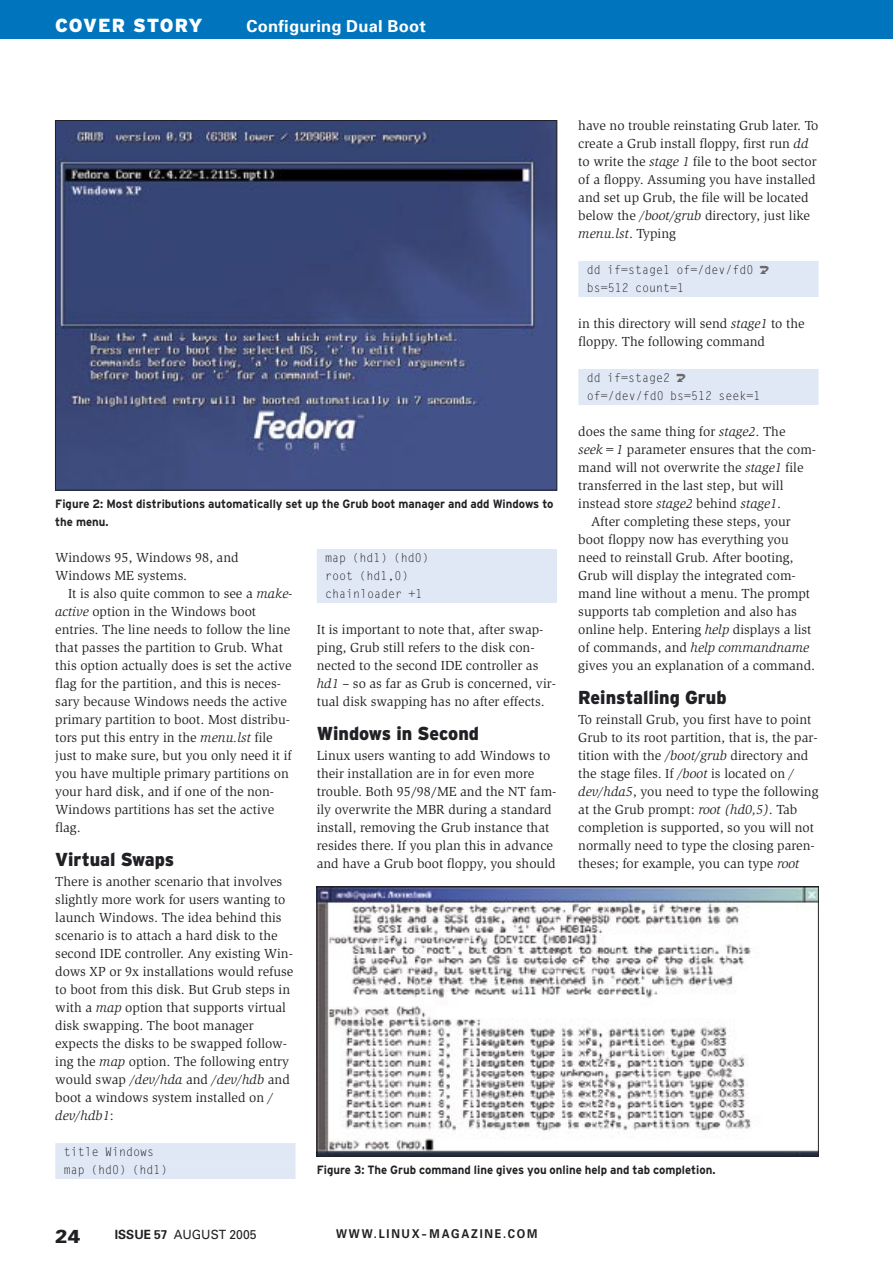
<style>
.page{position:relative;width:893px;height:1263px;background:#fff}
.page>*{position:absolute;margin:0;border:0;box-sizing:border-box;transform-origin:0 0}
.t1{font:900 18.9px "Interstate";letter-spacing:.035em;color:#fff}
.t2{font:900 18.9px "Univers";color:#212125}
._19_ZT{font:900 18.75px "Interstate";color:#212125;scale:.95 1}
.t3{font:700 16.5px "Univers";letter-spacing:.015em;color:#fff}
._11_L_ohne{font:13.5px/18px "Slimbach";color:#212125}
._10_L{font:13.5px/18px "Slimbach";color:#212125}
.t4{font:12.75px "Univers";color:#212125;scale:.95 1}
._15_Li{font:12.15px "Gothic Looser";color:#212125;scale:.96 1}
.t5{font:700 12.15px "Univers";letter-spacing:.16em;color:#212125;scale:.9 1}
._50_B{font:700 12px/18px "Interstate";color:#212125;scale:.95 1}
.s1{font-style:italic}
.s2{font-weight:700}
</style>
<div class="page">
<div style="left:55px;top:1143px;width:241px;height:18px;background:#e1e8f5"></div>
<div style="left:55px;top:1161px;width:241px;height:18px;background:#e1e8f5"></div>
<div style="left:317px;top:549px;width:240px;height:18px;background:#e1e8f5"></div>
<div style="left:317px;top:567px;width:240px;height:18px;background:#e1e8f5"></div>
<div style="left:317px;top:585px;width:240px;height:18px;background:#e1e8f5"></div>
<div style="left:578px;top:261px;width:241px;height:18px;background:#e1e8f5"></div>
<div style="left:578px;top:279px;width:241px;height:18px;background:#e1e8f5"></div>
<div style="left:578px;top:369px;width:241px;height:18px;background:#e1e8f5"></div>
<div style="left:578px;top:387px;width:241px;height:18px;background:#e1e8f5"></div>
<img style="left:319px;top:888px;width:498px;height:266px">
<div style="left:317px;top:886px;width:502px;height:270px;border:1px solid #212125"></div>
<img style="left:57px;top:122px;width:498px;height:366px">
<div style="left:0;top:0;width:893px;height:38px;background:#0075bd"></div>
<h1 class="t1" style="left:55px;top:15px;width:149px">COVER STORY</h1>
<p class="t3" style="left:247px;top:16px;width:181px">Configuring Dual Boot</p>
<p class="_11_L_ohne" style="left:578px;top:117px;width:242px">have no trouble reinstating Grub later. To create a Grub install floppy, first run <span class="s1">dd </span>to write the <span class="s1">stage 1</span> file to the boot sector of a floppy. Assuming you have installed and set up Grub, the file will be located below the <span class="s1">/boot/grub</span> directory, just like <span class="s1">menu.lst</span>. Typing</p>
<p class="_15_Li" style="left:587px;top:262px;width:175px">dd if=stage1 of=/dev/fd0</p>
<p class="_15_Li" style="left:587px;top:280px;width:103px">bs=512 count=1</p>
<p class="_11_L_ohne" style="left:578px;top:315px;width:228px">in this directory will send <span class="s1">stage1</span> to the floppy. The following command</p>
<p class="_15_Li" style="left:587px;top:370px;width:88px">dd if=stage2</p>
<p class="_15_Li" style="left:587px;top:388px;width:182px">of=/dev/fd0 bs=512 seek=1</p>
<p class="_11_L_ohne" style="left:578px;top:423px;width:239px">does the same thing for <span class="s1">stage2</span>. The <span class="s1">seek=1</span> parameter ensures that the com&shy;mand will not overwrite the <span class="s1">stage1</span> file transferred in the last step, but will instead store <span class="s1">stage2</span> behind <span class="s1">stage1</span>.</p>
<p class="_10_L" style="left:578px;top:513px;width:238px;text-indent:13px">After completing these steps, your boot floppy now has everything you need to reinstall Grub. After booting, Grub will display the integrated com&shy;mand line without a menu. The prompt supports tab completion and also has online help. Entering <span class="s1">help</span> displays a list of commands, and <span class="s1">help commandname </span>gives you an explanation of a command.</p>
<p class="_19_ZT" style="left:578px;top:687px;width:158px">Reinstalling Grub</p>
<p class="_11_L_ohne" style="left:578px;top:711px;width:242px">To reinstall Grub, you first have to point Grub to its root partition, that is, the par&shy;tition with the <span class="s1">/boot/grub</span> directory and the stage files. If <span class="s1">/boot</span> is located on <span class="s1">/ dev/hda5</span>, you need to type the following at the Grub prompt: <span class="s1">root (hd0,5)</span>. Tab completion is supported, so you will not normally need to type the closing paren&shy;theses; for example, you can type <span class="s1">root</span></p>
<p class="_50_B" style="left:55px;top:495px;width:526px">Figure 2: Most distributions automatically set up the Grub boot manager and add Windows to the menu.</p>
<p class="_11_L_ohne" style="left:55px;top:549px;width:185px">Windows 95, Windows 98, and<br>Windows ME systems.</p>
<p class="_10_L" style="left:55px;top:585px;width:238px;text-indent:13px">It is also quite common to see a <span class="s1">make&shy;active</span> option in the Windows boot entries. The line needs to follow the line that passes the partition to Grub. What this option actually does is set the active flag for the partition, and this is neces&shy;sary because Windows needs the active primary partition to boot. Most distribu&shy;tors put this entry in the <span class="s1">menu.lst</span> file just to make sure, but you only need it if you have multiple primary partitions on your hard disk, and if one of the non-Windows partitions has set the active flag.</p>
<p class="_19_ZT" style="left:55px;top:849px;width:127px">Virtual Swaps</p>
<p class="_11_L_ohne" style="left:55px;top:873px;width:240px">There is another scenario that involves slightly more work for users wanting to launch Windows. The idea behind this scenario is to attach a hard disk to the second IDE controller. Any existing Win&shy;dows XP or 9x installations would refuse to boot from this disk. But Grub steps in with a <span class="s1">map</span> option that supports virtual disk swapping. The boot manager expects the disks to be swapped follow&shy;ing the <span class="s1">map</span> option. The following entry would swap <span class="s1">/dev/hda</span> and <span class="s1">/dev/hdb</span> and boot a windows system installed on <span class="s1">/ dev/hdb1</span>:</p>
<p class="_15_Li" style="left:64px;top:1144px;width:96px">title Windows</p>
<p class="_15_Li" style="left:64px;top:1162px;width:109px">map (hd0) (hd1)</p>
<p class="_15_Li" style="left:325px;top:550px;width:109px">map (hd1) (hd0)</p>
<p class="_15_Li" style="left:325px;top:568px;width:88px">root (hd1,0)</p>
<p class="_15_Li" style="left:325px;top:586px;width:103px">chainloader +1</p>
<p class="_11_L_ohne" style="left:317px;top:621px;width:241px">It is important to note that, after swap&shy;ping, Grub still refers to the disk con&shy;nected to the second IDE controller as <span class="s1">hd1</span> – so as far as Grub is concerned, vir&shy;tual disk swapping has no after effects.</p>
<p class="_19_ZT" style="left:317px;top:723px;width:172px">Windows in Second</p>
<p class="_11_L_ohne" style="left:317px;top:747px;width:241px">Linux users wanting to add Windows to their installation are in for even more trouble. Both 95/ 98/ ME and the NT fam&shy;ily overwrite the MBR during a standard install, removing the Grub instance that resides there. If you plan this in advance and have a Grub boot floppy, you should</p>
<p class="_50_B" style="left:317px;top:1161px;width:421px">Figure 3: The Grub command line gives you online help and tab completion.</p>
<h1 class="t2" style="left:55px;top:1225px;width:27px">24</h1>
<p class="t4" style="left:115px;top:1226px;width:151px"><span class="s2">ISSUE 57</span> AUGUST 2005</p>
<p class="t5" style="left:336px;top:1226px;width:225px">WWW.LINUX-MAGAZINE.COM</p>
</div>
